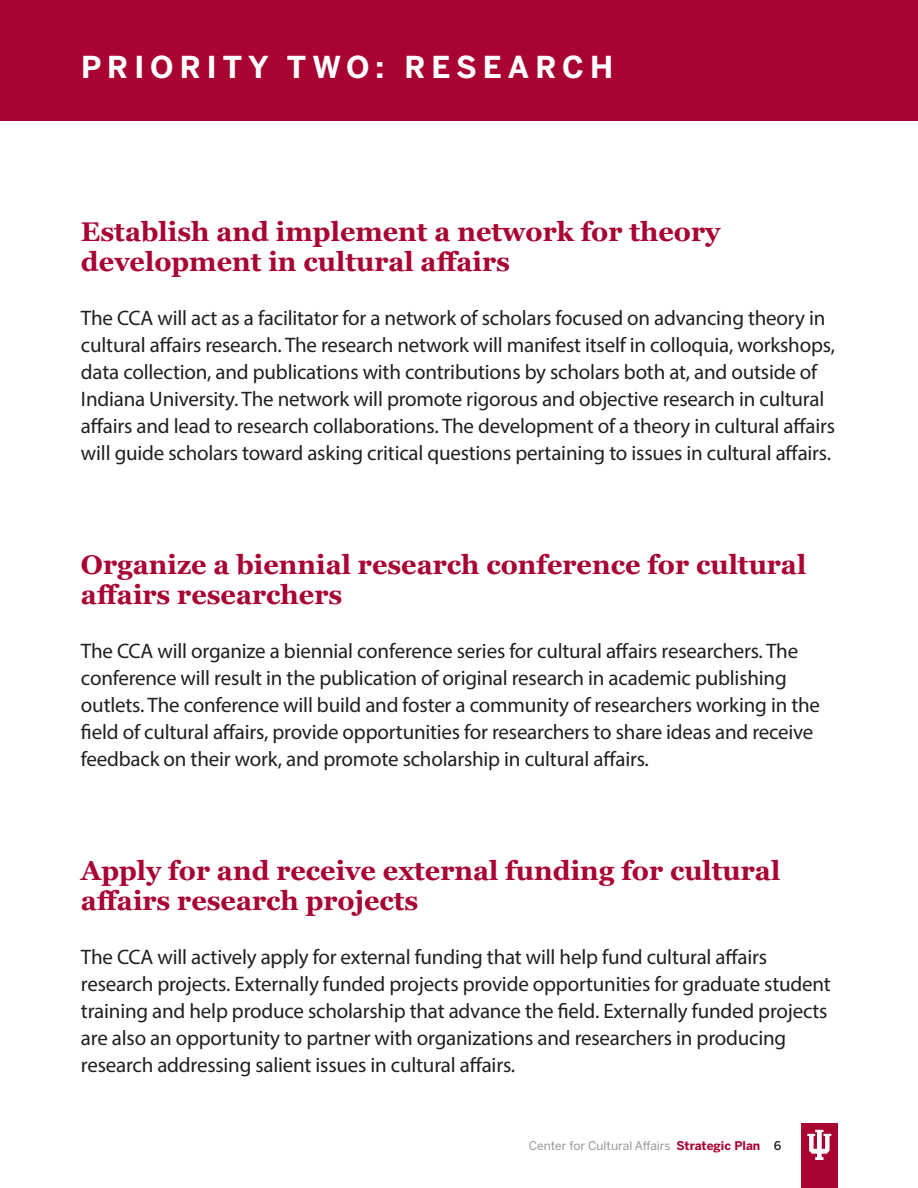
<style>
.page{position:relative;width:918px;height:1188px;background:#fff}
.page>*{position:absolute;margin:0;border:0;box-sizing:border-box;transform-origin:0 0}
.Headline_style__whit{font:700 30px "Benton Sans";letter-spacing:.2em;color:#fff}
.Headline_style__red{font:700 27px/30px "Georgia";color:#a90332}
.Main_body_text{font:21px/27px "Myriad Pro";letter-spacing:-.01em;color:#231f20}
.t1{font:12px "Benton Sans";color:#939598}
.s1{font-weight:700;color:#a90332}
.s2{font-weight:500;color:#231f20}
</style>
<div class="page">
<div style="left:0;top:0;width:918px;height:122px;background:#a90332"></div>
<div style="left:801px;top:1124px;width:37px;height:64px;background:#a90332"></div>
<svg style="left:807px;top:1130px;width:24px;height:30px"></svg>
<p class="Headline_style__whit" style="left:81px;top:48px;width:534px">PRIORITY TWO: RESEARCH</p>
<p class="Headline_style__red" style="left:81px;top:216px;width:641px">Establish and implement a network for theory development in cultural affairs</p>
<p class="Main_body_text" style="left:81px;top:304px;width:756px">The CCA will act as a facilitator for a network of scholars focused on advancing theory in cultural affairs research. The research network will manifest itself in colloquia, workshops, data collection, and publications with contributions by scholars both at, and outside of Indiana University. The network will promote rigorous and objective research in cultural affairs and lead to research collaborations. The development of a theory in cultural affairs will guide scholars toward asking critical questions pertaining to issues in cultural affairs.</p>
<p class="Headline_style__red" style="left:81px;top:549px;width:727px">Organize a biennial research conference for cultural affairs researchers</p>
<p class="Main_body_text" style="left:81px;top:637px;width:741px">The CCA will organize a biennial conference series for cultural affairs researchers. The conference will result in the publication of original research in academic publishing outlets. The conference will build and foster a community of researchers working in the field of cultural affairs, provide opportunities for researchers to share ideas and receive feedback on their work, and promote scholarship in cultural affairs.</p>
<p class="Headline_style__red" style="left:81px;top:855px;width:701px">Apply for and receive external funding for cultural affairs research projects</p>
<p class="Main_body_text" style="left:81px;top:943px;width:751px">The CCA will actively apply for external funding that will help fund cultural affairs research projects. Externally funded projects provide opportunities for graduate student training and help produce scholarship that advance the field. Externally funded projects are also an opportunity to partner with organizations and researchers in producing research addressing salient issues in cultural affairs.</p>
<p class="t1" style="left:529px;top:1138px;width:254px">Center for Cultural Affairs <span class="s1">Strategic Plan</span> <span class="s2">6</span></p>
</div>
